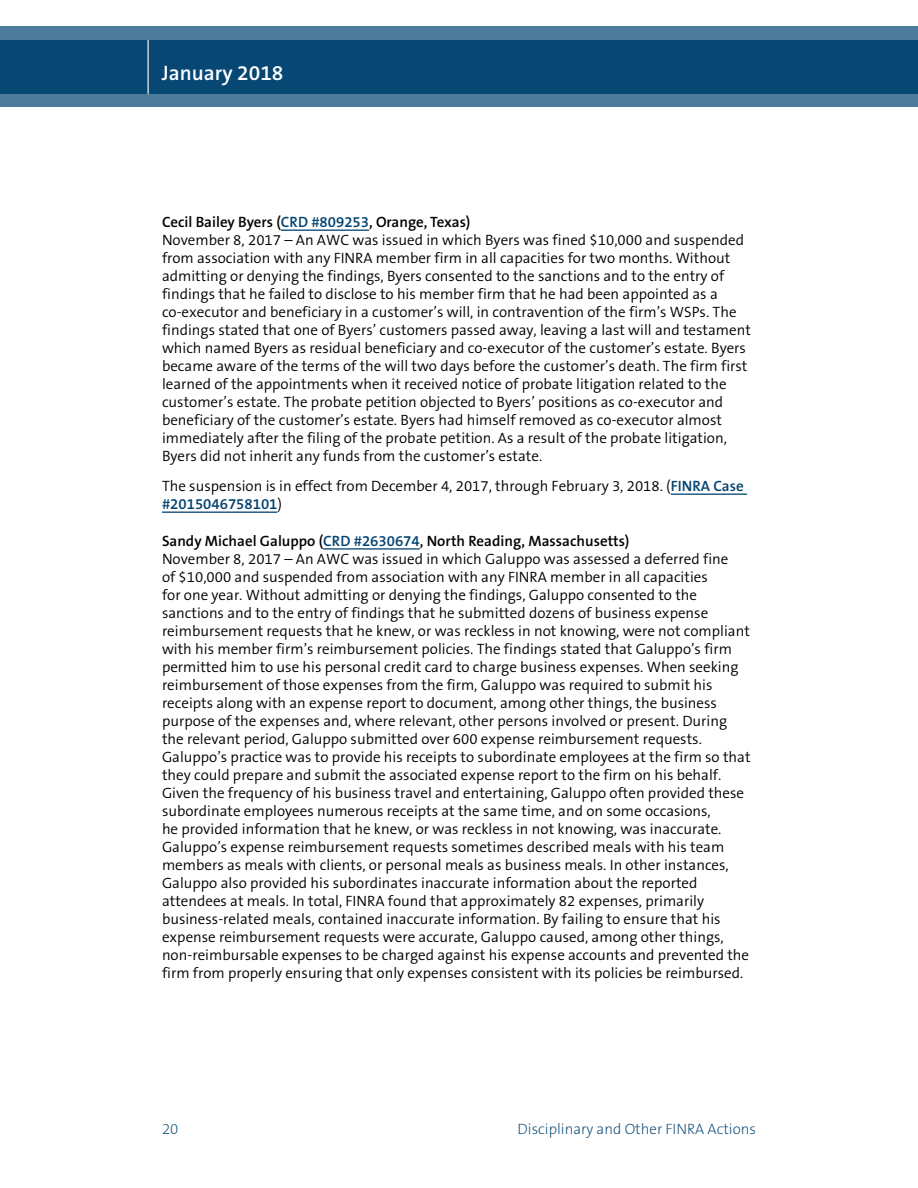
<style>
.page{position:relative;width:918px;height:1188px;background:#fff}
.page>*{position:absolute;margin:0;border:0;box-sizing:border-box;transform-origin:0 0}
.t1{font:600 21px "The Sans B6";color:#fff}
.t2{font:300 15px/18px "The Sans B4";color:#000}
.t3{font:600 15px "The Sans B6";color:#000}
.t4{font:200 15px "The Sans B2";color:#004270}
.t5{font:600 15px "The Sans B6";color:#004270}
.s1{color:#004270}
.s2{font-family:"The Sans B6";font-weight:600;color:#004270}
.s3{font-family:"The Sans B4";font-weight:300;color:#000}
</style>
<div class="page">
<svg style="left:0;top:26px;width:918px;height:81px;background:#1e5881"></svg>
<hr style="left:148px;top:40px;width:1px;height:54px;background:#fff">
<hr style="left:281px;top:230px;width:88px;height:1px;background:#004270">
<hr style="left:671px;top:494px;width:76px;height:1px;background:#004270">
<hr style="left:162px;top:512px;width:115px;height:1px;background:#004270">
<hr style="left:323px;top:548px;width:97px;height:2px;background:#004270">
<h1 class="t1" style="left:162px;top:62px;width:123px">January 2018</h1>
<p class="t3" style="left:162px;top:214px;width:310px">Cecil Bailey Byers (<span class="s1">CRD #809253</span>, Orange, Texas)</p>
<p class="t2" style="left:162px;top:231px;width:591px">November 8, 2017 – An AWC was issued in which Byers was fined $10,000 and suspended from association with any FINRA member firm in all capacities for two months. Without admitting or denying the findings, Byers consented to the sanctions and to the entry of findings that he failed to disclose to his member firm that he had been appointed as a co-executor and beneficiary in a customer’s will, in contravention of the firm’s WSPs. The findings stated that one of Byers’ customers passed away, leaving a last will and testament which named Byers as residual beneficiary and co-executor of the customer’s estate. Byers became aware of the terms of the will two days before the customer’s death. The firm first learned of the appointments when it received notice of probate litigation related to the customer’s estate. The probate petition objected to Byers’ positions as co-executor and beneficiary of the customer’s estate. Byers had himself removed as co-executor almost immediately after the filing of the probate petition. As a result of the probate litigation, Byers did not inherit any funds from the customer’s estate.</p>
<p class="t2" style="left:162px;top:477px;width:583px">The suspension is in effect from December 4, 2017, through February 3, 2018. (<span class="s2">FINRA Case</span></p>
<p class="t5" style="left:162px;top:496px;width:122px">#2015046758101<span class="s3">)</span></p>
<p class="t3" style="left:162px;top:533px;width:469px">Sandy Michael Galuppo (<span class="s1">CRD #2630674</span>, North Reading, Massachusetts)</p>
<p class="t2" style="left:162px;top:550px;width:590px">November 8, 2017 – An AWC was issued in which Galuppo was assessed a deferred fine<br>of $10,000 and suspended from association with any FINRA member in all capacities<br>for one year. Without admitting or denying the findings, Galuppo consented to the sanctions and to the entry of findings that he submitted dozens of business expense reimbursement requests that he knew, or was reckless in not knowing, were not compliant with his member firm’s reimbursement policies. The findings stated that Galuppo’s firm permitted him to use his personal credit card to charge business expenses. When seeking reimbursement of those expenses from the firm, Galuppo was required to submit his receipts along with an expense report to document, among other things, the business purpose of the expenses and, where relevant, other persons involved or present. During the relevant period, Galuppo submitted over 600 expense reimbursement requests.<br>Galuppo’s practice was to provide his receipts to subordinate employees at the firm so that they could prepare and submit the associated expense report to the firm on his behalf.<br>Given the frequency of his business travel and entertaining, Galuppo often provided these subordinate employees numerous receipts at the same time, and on some occasions,<br>he provided information that he knew, or was reckless in not knowing, was inaccurate.<br>Galuppo’s expense reimbursement requests sometimes described meals with his team members as meals with clients, or personal meals as business meals. In other instances, Galuppo also provided his subordinates inaccurate information about the reported attendees at meals. In total, FINRA found that approximately 82 expenses, primarily business-related meals, contained inaccurate information. By failing to ensure that his expense reimbursement requests were accurate, Galuppo caused, among other things, non-reimbursable expenses to be charged against his expense accounts and prevented the firm from properly ensuring that only expenses consistent with its policies be reimbursed.</p>
<p class="t4" style="left:162px;top:1121px;width:18px">20</p>
<p class="t4" style="left:518px;top:1121px;width:240px">Disciplinary and Other FINRA Actions</p>
</div>
